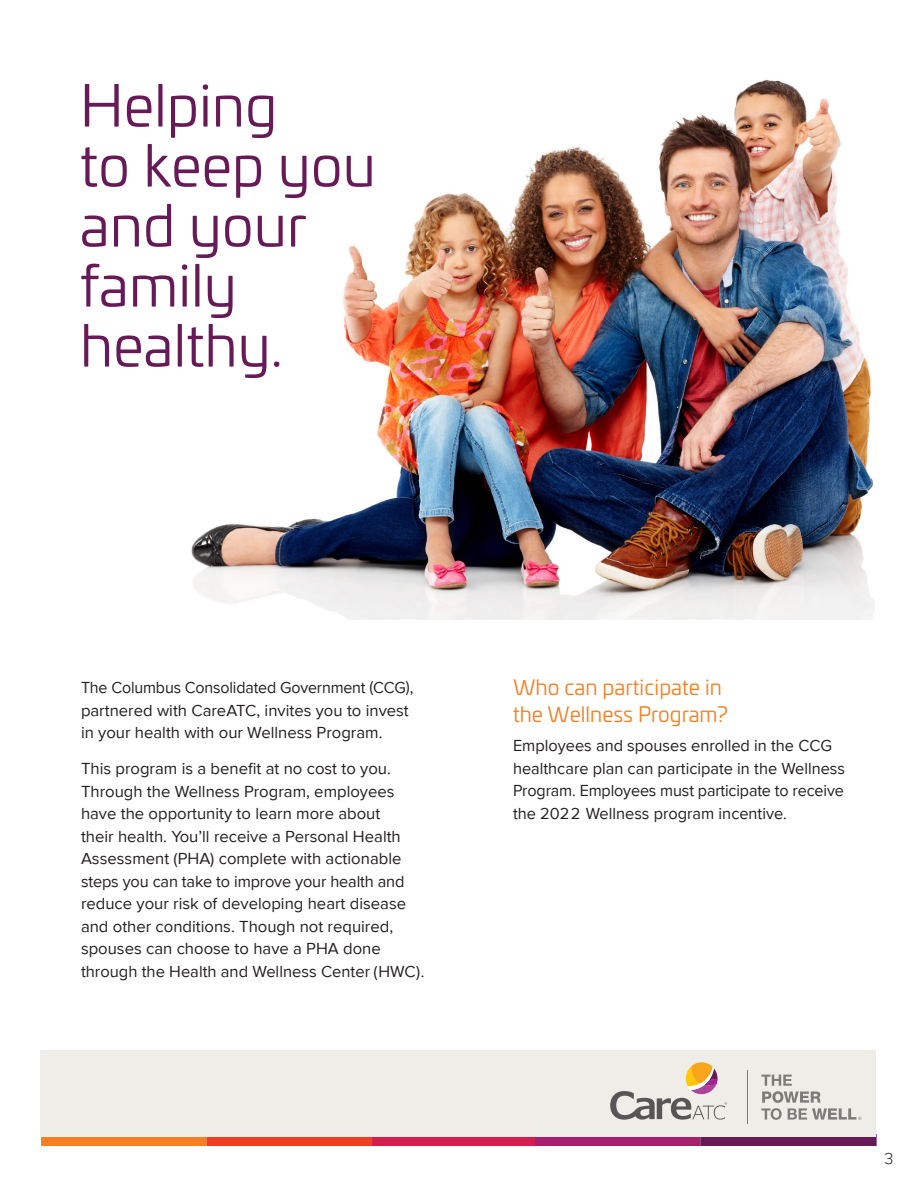
<style>
.page{position:relative;width:918px;height:1188px;background:#fff}
.page>*{position:absolute;margin:0;border:0;box-sizing:border-box;transform-origin:0 0}
.t1{font:57px/60px "Univia Pro";color:#671a58}
.Subhead{font:21px/27px "Univia Pro";color:#f57f21}
.Body{font:16.5px/22.5px "Proxima Nova";color:#231f20}
.TOC_body_text{font:300 16.5px "Proxima Nova";color:#231f20}
</style>
<div class="page">
<img style="left:191px;top:79px;width:684px;height:540px">
<div style="left:41px;top:1134px;width:166px;height:12px;background:#f57f21"></div>
<div style="left:207px;top:1134px;width:165px;height:12px;background:#ef3e22"></div>
<div style="left:372px;top:1134px;width:166px;height:12px;background:#d51e50"></div>
<div style="left:535px;top:1134px;width:165px;height:12px;background:#a6206f"></div>
<div style="left:700px;top:1134px;width:177px;height:12px;background:#671a58"></div>
<div style="left:40px;top:1050px;width:836px;height:87px;background:#efede8"></div>
<svg style="left:610px;top:1062px;width:117px;height:58px"></svg>
<hr style="left:747px;top:1071px;width:1px;height:53px;background:#231f20">
<svg style="left:761px;top:1075px;width:100px;height:45px"></svg>
<p class="t1" style="left:80px;top:73px;width:297px">Helping<br>to keep you and your family healthy.</p>
<p class="Body" style="left:81px;top:677px;width:334px">The Columbus Consolidated Government (CCG), partnered with CareATC, invites you to invest in your health with our Wellness Program.</p>
<p class="Body" style="left:81px;top:758px;width:345px">This program is a benefit at no cost to you.<br>Through the Wellness Program, employees have the opportunity to learn more about<br>their health. You’ll receive a Personal Health Assessment (PHA) complete with actionable steps you can take to improve your health and reduce your risk of developing heart disease and other conditions. Though not required, spouses can choose to have a PHA done through the Health and Wellness Center (HWC).</p>
<p class="Subhead" style="left:513px;top:673px;width:216px">Who can participate in the Wellness Program?</p>
<p class="Body" style="left:513px;top:735px;width:334px">Employees and spouses enrolled in the CCG healthcare plan can participate in the Wellness Program. Employees must participate to receive the 2022 Wellness program incentive.</p>
<p class="TOC_body_text" style="left:885px;top:1149px;width:10px">3</p>
</div>
